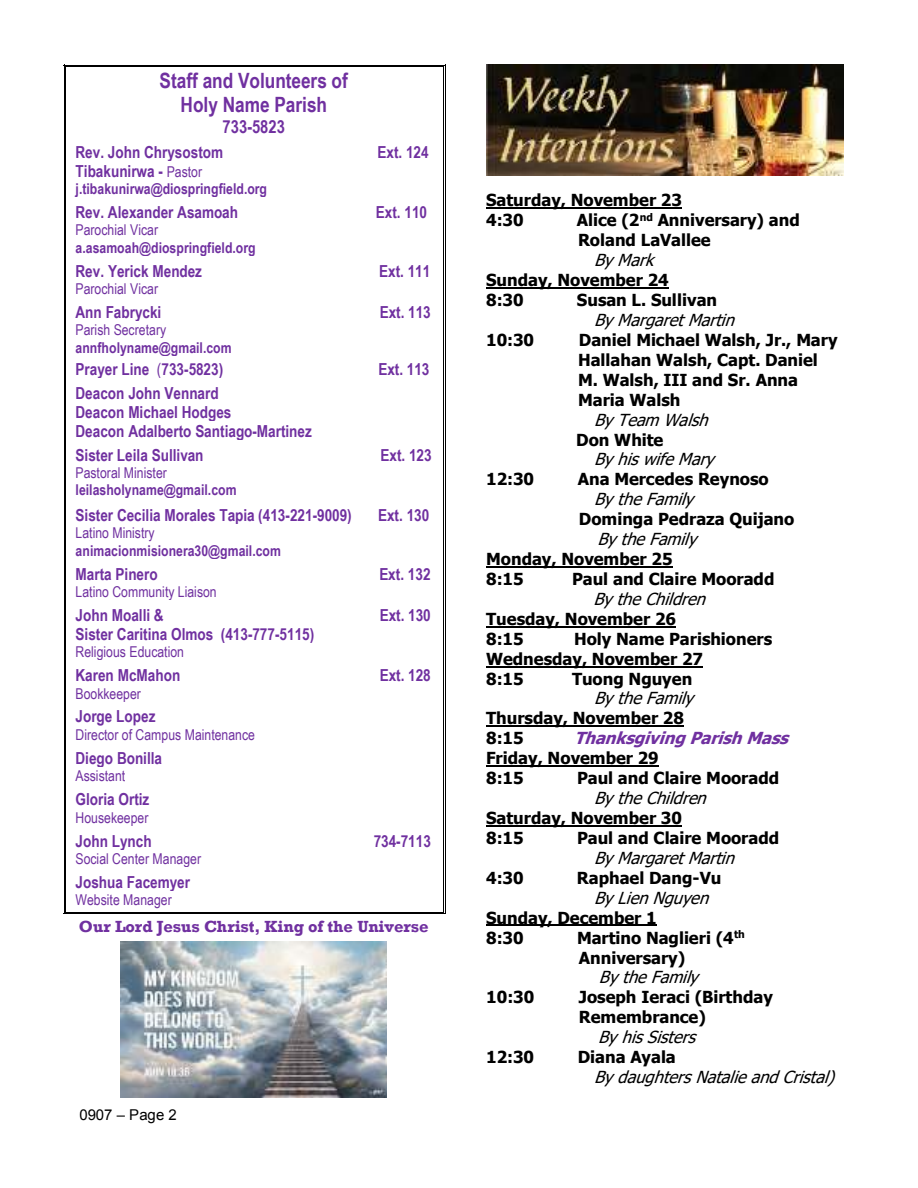
<style>
.page{position:relative;width:918px;height:1188px;background:#fff}
.page>*{position:absolute;margin:0;border:0;box-sizing:border-box;transform-origin:0 0}
.t1{font:700 21px/24.2px "Arial Narrow";color:#7030a0;text-align:center}
.t2{font:700 18px "Arial Narrow";letter-spacing:.005em;color:#7030a0}
.t3{font:700 16.5px/20px "Tahoma";color:#000}
.t4{font:700 16.5px/18.9px "Arial Narrow";color:#7030a0}
.t5{font:italic 16.5px "Tahoma";color:#000}
.t6{font:700 16.5px "Rockwell";color:#7030a0}
.t7{font:italic 700 16.5px "Tahoma";color:#7030a0}
.t8{font:15px "Arial Narrow";color:#7030a0}
.t9{font:700 15px "Arial Narrow";color:#7030a0}
.t10{font:15px "Arial";color:#000}
.s1{font-weight:400;font-size:15px}
.s2{font-weight:400}
</style>
<div class="page">
<hr style="left:66px;top:65px;width:377px;height:1px;background:#000">
<hr style="left:66px;top:66px;width:377px;height:1px;background:#000">
<hr style="left:66px;top:913px;width:377px;height:1px;background:#000">
<hr style="left:66px;top:912px;width:377px;height:1px;background:#000">
<hr style="left:64px;top:65px;width:2px;height:849px;background:#000">
<svg style="left:443px;top:65px;width:3px;height:849px"></svg>
<img style="left:120px;top:942px;width:267px;height:155px">
<img style="left:486px;top:65px;width:358px;height:111px">
<hr style="left:486px;top:208px;width:196px;height:1px;background:#000">
<hr style="left:486px;top:287px;width:183px;height:2px;background:#000">
<hr style="left:486px;top:566px;width:186px;height:2px;background:#000">
<hr style="left:486px;top:626px;width:190px;height:2px;background:#000">
<hr style="left:486px;top:666px;width:217px;height:1px;background:#000">
<hr style="left:486px;top:726px;width:198px;height:1px;background:#000">
<hr style="left:486px;top:765px;width:173px;height:2px;background:#000">
<hr style="left:486px;top:825px;width:196px;height:2px;background:#000">
<hr style="left:486px;top:925px;width:171px;height:1px;background:#000">
<p class="t1" style="left:160px;top:70px;width:190px">Staff and Volunteers of<br>Holy Name Parish</p>
<p class="t2" style="left:223px;top:120px;width:64px">733-5823</p>
<p class="t4" style="left:76px;top:144px;width:149px">Rev. John Chrysostom</p>
<p class="t4" style="left:378px;top:144px;width:53px">Ext. 124</p>
<p class="t4" style="left:76px;top:163px;width:128px">Tibakunirwa - <span class="s1">Pastor</span></p>
<p class="t9" style="left:76px;top:183px;width:193px">j.tibakunirwa@diospringfield.org</p>
<p class="t4" style="left:76px;top:204px;width:164px">Rev. Alexander Asamoah</p>
<p class="t4" style="left:376px;top:204px;width:53px">Ext. 110</p>
<p class="t8" style="left:76px;top:225px;width:84px">Parochial Vicar</p>
<p class="t9" style="left:76px;top:242px;width:182px">a.asamoah@diospringfield.org</p>
<p class="t4" style="left:76px;top:263px;width:128px">Rev. Yerick Mendez</p>
<p class="t4" style="left:379px;top:263px;width:53px">Ext. 111</p>
<p class="t8" style="left:76px;top:283px;width:84px">Parochial Vicar</p>
<p class="t4" style="left:76px;top:304px;width:87px">Ann Fabrycki</p>
<p class="t4" style="left:380px;top:304px;width:53px">Ext. 113</p>
<p class="t8" style="left:76px;top:324px;width:92px">Parish Secretary</p>
<p class="t9" style="left:76px;top:342px;width:158px">annfholyname@gmail.com</p>
<p class="t4" style="left:76px;top:361px;width:149px">Prayer Line <span class="s2">(</span>733-5823)</p>
<p class="t4" style="left:378px;top:361px;width:53px">Ext. 113</p>
<p class="t4" style="left:76px;top:385px;width:238px">Deacon John Vennard<br>Deacon Michael Hodges<br>Deacon Adalberto Santiago-Martinez</p>
<p class="t4" style="left:76px;top:447px;width:129px">Sister Leila Sullivan</p>
<p class="t4" style="left:381px;top:447px;width:53px">Ext. 123</p>
<p class="t8" style="left:76px;top:467px;width:93px">Pastoral Minister</p>
<p class="t9" style="left:76px;top:485px;width:163px">leilasholyname@gmail.com</p>
<p class="t4" style="left:76px;top:507px;width:278px">Sister Cecilia Morales Tapia (413-221-9009)</p>
<p class="t4" style="left:378px;top:507px;width:53px">Ext. 130</p>
<p class="t8" style="left:76px;top:528px;width:81px">Latino Ministry</p>
<p class="t9" style="left:76px;top:545px;width:207px">animacionmisionera30@gmail.com</p>
<p class="t4" style="left:76px;top:566px;width:84px">Marta Pinero</p>
<p class="t4" style="left:379px;top:566px;width:53px">Ext. 132</p>
<p class="t8" style="left:76px;top:586px;width:143px">Latino Community Liaison</p>
<p class="t4" style="left:76px;top:607px;width:90px">John Moalli &amp;</p>
<p class="t4" style="left:380px;top:607px;width:53px">Ext. 130</p>
<p class="t4" style="left:76px;top:626px;width:240px">Sister Caritina Olmos (413-777-5115)</p>
<p class="t8" style="left:76px;top:646px;width:110px">Religious Education</p>
<p class="t4" style="left:76px;top:668px;width:106px">Karen McMahon</p>
<p class="t4" style="left:380px;top:668px;width:53px">Ext. 128</p>
<p class="t8" style="left:76px;top:688px;width:67px">Bookkeeper</p>
<p class="t4" style="left:76px;top:709px;width:81px">Jorge Lopez</p>
<p class="t8" style="left:76px;top:729px;width:181px">Director of Campus Maintenance</p>
<p class="t4" style="left:76px;top:750px;width:88px">Diego Bonilla</p>
<p class="t8" style="left:76px;top:770px;width:51px">Assistant</p>
<p class="t4" style="left:76px;top:791px;width:75px">Gloria Ortiz</p>
<p class="t8" style="left:76px;top:812px;width:74px">Housekeeper</p>
<p class="t4" style="left:76px;top:833px;width:78px">John Lynch</p>
<p class="t4" style="left:374px;top:833px;width:59px">734-7113</p>
<p class="t8" style="left:76px;top:853px;width:127px">Social Center Manager</p>
<p class="t4" style="left:76px;top:874px;width:116px">Joshua Facemyer</p>
<p class="t8" style="left:76px;top:894px;width:98px">Website Manager</p>
<p class="t6" style="left:79px;top:921px;width:351px">Our Lord Jesus Christ, King of the Universe</p>
<p class="t10" style="left:79px;top:1109px;width:99px">0907 – Page 2</p>
<p class="t3" style="left:486px;top:192px;width:197px">Saturday, November 23<br>4:30</p>
<p class="t3" style="left:577px;top:212px;width:224px">Alice (2<sup>nd</sup> Anniversary) and<br>Roland LaVallee</p>
<p class="t5" style="left:594px;top:254px;width:60px">By Mark</p>
<p class="t3" style="left:486px;top:272px;width:184px">Sunday, November 24<br>8:30</p>
<p class="t3" style="left:577px;top:291px;width:142px">Susan L. Sullivan</p>
<p class="t5" style="left:594px;top:313px;width:146px">By MargaretMartin</p>
<p class="t3" style="left:486px;top:331px;width:50px">10:30</p>
<p class="t3" style="left:578px;top:331px;width:261px">Daniel Michael Walsh, Jr., Mary<br>Hallahan Walsh, Capt. Daniel<br>M. Walsh, III and Sr. Anna<br>Maria Walsh</p>
<p class="t5" style="left:594px;top:413px;width:120px">By Team Walsh</p>
<p class="t3" style="left:576px;top:431px;width:89px">Don White</p>
<p class="t5" style="left:594px;top:453px;width:121px">By hiswifeMary</p>
<p class="t3" style="left:486px;top:471px;width:50px">12:30</p>
<p class="t3" style="left:578px;top:471px;width:193px">Ana Mercedes Reynoso</p>
<p class="t5" style="left:594px;top:493px;width:100px">By theFamily</p>
<p class="t3" style="left:579px;top:511px;width:217px">Dominga Pedraza Quijano</p>
<p class="t5" style="left:598px;top:533px;width:100px">By theFamily</p>
<p class="t3" style="left:486px;top:551px;width:188px">Monday, November 25<br>8:15</p>
<p class="t3" style="left:572px;top:570px;width:204px">Paul and Claire Mooradd</p>
<p class="t5" style="left:593px;top:592px;width:118px">By theChildren</p>
<p class="t3" style="left:486px;top:610px;width:191px">Tuesday, November 26<br>8:15</p>
<p class="t3" style="left:486px;top:630px;width:288px;text-indent:88px">Holy Name Parishioners<br>Wednesday, November 27<br>8:15</p>
<p class="t3" style="left:572px;top:670px;width:122px">Tuong Nguyen</p>
<p class="t5" style="left:594px;top:692px;width:100px">By theFamily</p>
<p class="t3" style="left:486px;top:710px;width:199px">Thursday, November 28<br>8:15</p>
<p class="t7" style="left:574px;top:732px;width:220px">Thanksgiving Parish Mass</p>
<p class="t3" style="left:486px;top:750px;width:174px">Friday, November 29<br>8:15</p>
<p class="t3" style="left:577px;top:770px;width:204px">Paul and Claire Mooradd</p>
<p class="t5" style="left:594px;top:791px;width:118px">By theChildren</p>
<p class="t3" style="left:486px;top:809px;width:197px">Saturday, November 30<br>8:15</p>
<p class="t3" style="left:577px;top:829px;width:204px">Paul and Claire Mooradd</p>
<p class="t5" style="left:594px;top:851px;width:146px">By MargaretMartin</p>
<p class="t3" style="left:486px;top:869px;width:39px">4:30</p>
<p class="t3" style="left:577px;top:869px;width:146px">Raphael Dang-Vu</p>
<p class="t5" style="left:594px;top:891px;width:121px">By LienNguyen</p>
<p class="t3" style="left:486px;top:909px;width:172px">Sunday, December 1<br>8:30</p>
<p class="t3" style="left:577px;top:929px;width:170px">Martino Naglieri (4<sup>th<br></sup>Anniversary)</p>
<p class="t5" style="left:599px;top:971px;width:100px">By theFamily</p>
<p class="t3" style="left:486px;top:989px;width:50px">10:30</p>
<p class="t3" style="left:579px;top:989px;width:196px">Joseph Ieraci (Birthday<br>Remembrance)</p>
<p class="t5" style="left:598px;top:1030px;width:103px">By hisSisters</p>
<p class="t3" style="left:486px;top:1049px;width:50px">12:30</p>
<p class="t3" style="left:578px;top:1049px;width:100px">Diana Ayala</p>
<p class="t5" style="left:594px;top:1070px;width:247px">By daughtersNatalieandCristal)</p>
</div>
